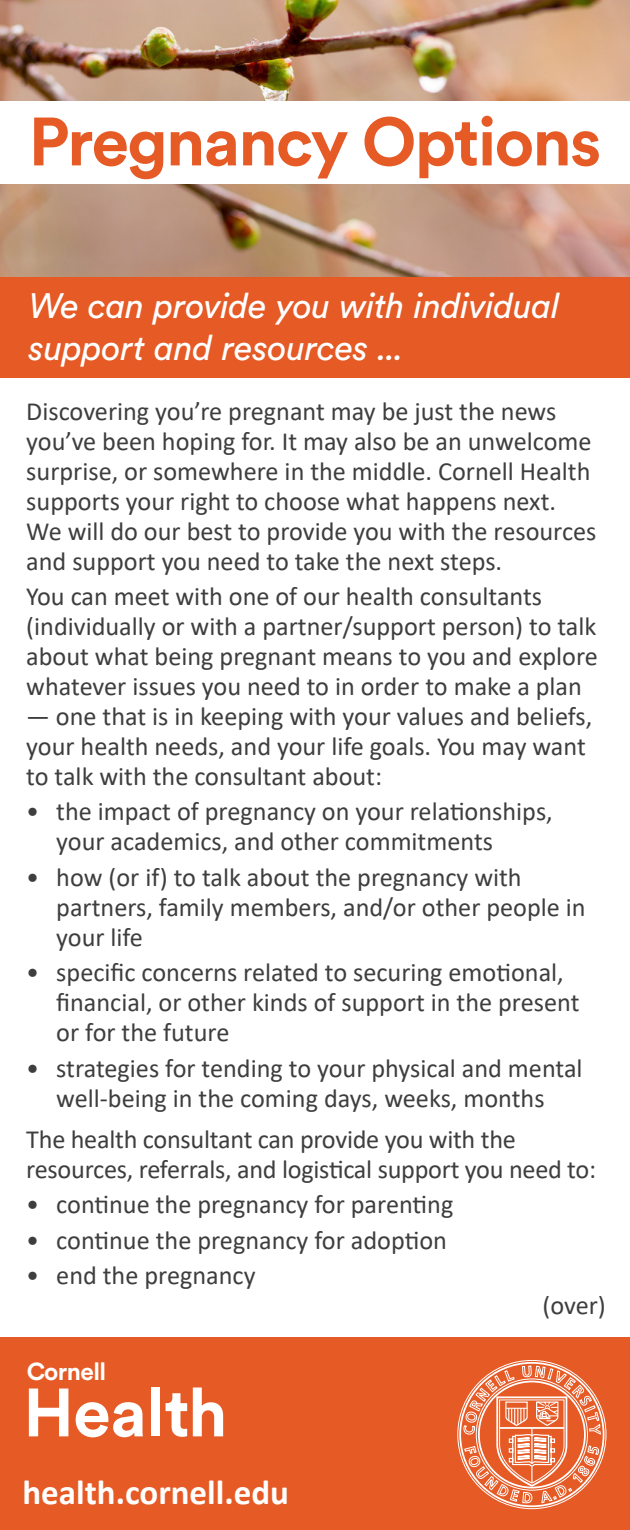
<style>
.page{position:relative;width:630px;height:1530px;background:#fff}
.page>*{position:absolute;margin:0;border:0;box-sizing:border-box;transform-origin:0 0}
.H1{font:700 67.5px "Circular Std";letter-spacing:-.025em;color:#e55a25}
.t1{font:700 67.5px "Circular Std";letter-spacing:-.005em;color:#fff}
.H2{font:italic 35px/42px "Circular Std";letter-spacing:-.01em;color:#fff}
.t2{font:700 35px "Calibri";color:#fff}
.t3{font:26.25px/30px "Calibri";color:#3e3e3f}
.t4{font:700 24.5px "Circular Std";letter-spacing:-.025em;color:#fff}
</style>
<div class="page">
<div style="left:0;top:274px;width:630px;height:103px;background:#e55a25"></div>
<img style="left:0;top:0;width:630px;height:277px">
<div style="left:0;top:101px;width:630px;height:83px;background:#fff"></div>
<div style="left:0;top:1337px;width:630px;height:193px;background:#e55a25"></div>
<svg style="left:457px;top:1360px;width:150px;height:149px"></svg>
<h1 class="H1" style="left:29px;top:98px;width:574px">Pregnancy Options</h1>
<h2 class="H2" style="left:29px;top:284px;width:533px">We can provide you with individual support and resources ...</h2>
<p class="t3" style="left:26px;top:395px;width:572px">Discovering you’re pregnant may be just the news you’ve been hoping for. It may also be an unwelcome surprise, or somewhere in the middle. Cornell Health supports your right to choose what happens next.<br>We will do our best to provide you with the resources and support you need to take the next steps.</p>
<p class="t3" style="left:26px;top:581px;width:573px">You can meet with one of our health consultants (individually or with a partner/support person) to talk about what being pregnant means to you and explore whatever issues you need to in order to make a plan</p>
<p class="t3" style="left:26px;top:701px;width:568px">— one that is in keeping with your values and beliefs, your health needs, and your life goals. You may want to talk with the consultant about:</p>
<p class="t3" style="left:56px;top:796px;width:498px;text-indent:-30px">• the impact of pregnancy on your relationships, your academics, and other commitments</p>
<p class="t3" style="left:56px;top:862px;width:531px;text-indent:-30px">• how (or if) to talk about the pregnancy with partners, family members, and/or other people in your life</p>
<p class="t3" style="left:56px;top:957px;width:525px;text-indent:-30px">• specific concerns related to securing emotional, financial, or other kinds of support in the present or for the future</p>
<p class="t3" style="left:26px;top:1052px;width:558px;text-align:center">• strategies for tending to your physical and mental well-being in the coming days, weeks, months</p>
<p class="t3" style="left:26px;top:1124px;width:571px">The health consultant can provide you with the resources, referrals, and logistical support you need to:</p>
<p class="t3" style="left:26px;top:1189px;width:429px">• continue the pregnancy for parenting</p>
<p class="t3" style="left:26px;top:1224px;width:422px">• continue the pregnancy for adoption</p>
<p class="t3" style="left:26px;top:1260px;width:231px">• end the pregnancy</p>
<p class="t4" style="left:27px;top:1356px;width:81px">Cornell</p>
<h1 class="t1" style="left:23px;top:1369px;width:206px">Health</h1>
<h2 class="t2" style="left:22px;top:1468px;width:268px">health.cornell.edu</h2>
<p class="t3" style="left:542px;top:1290px;width:65px">(over)</p>
</div>
